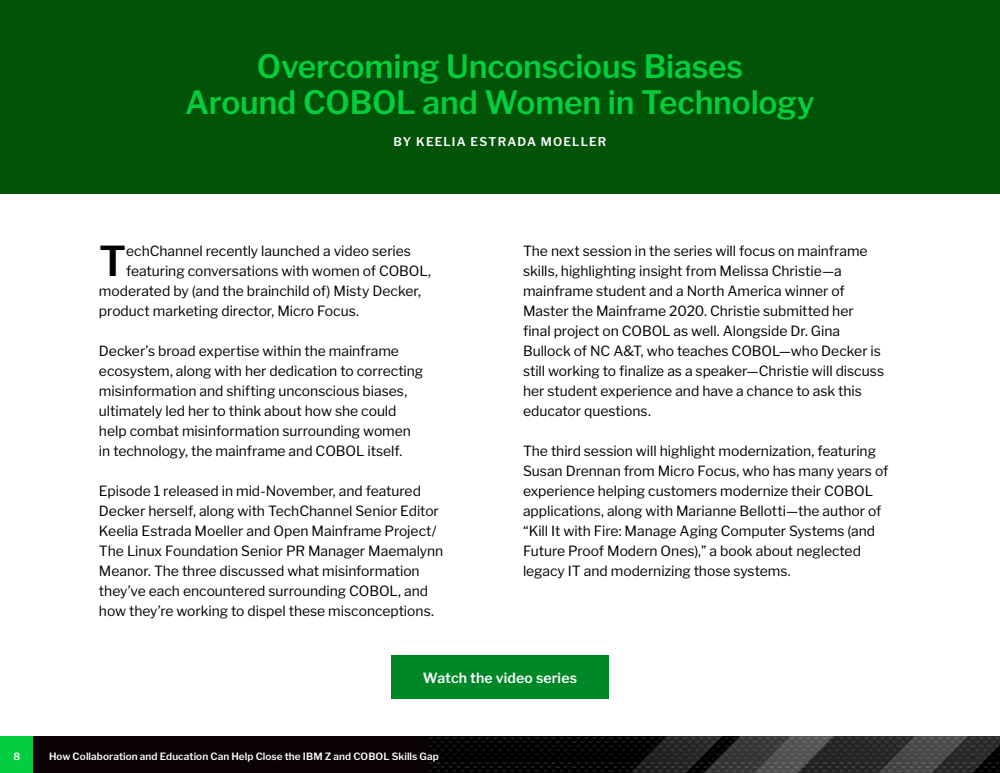
<style>
.page{position:relative;width:1000px;height:773px;background:#fff}
.page>*{position:absolute;margin:0;border:0;box-sizing:border-box;transform-origin:0 0}
.Body_Copy{font:600 41px "Libre Franklin";color:#000}
.Sidebar_Headline{font:600 32px/36px "Libre Franklin";letter-spacing:-.005em;color:#03ce3d;text-align:center}
.Body_Copy-2{font:14px/20px "Libre Franklin";color:#000}
.Cover_dek{font:600 14px "Libre Franklin";letter-spacing:.005em;color:#fff}
.Section_dek{font:600 12px "Libre Franklin";letter-spacing:.095em;color:#fff}
.t1{font:600 10px "Libre Franklin";letter-spacing:.01em;color:#fff}
</style>
<div class="page">
<div style="left:0;top:0;width:1000px;height:194px;background:#005307"></div>
<div style="left:391px;top:655px;width:218px;height:43px;background:#008828"></div>
<div style="left:33px;top:737px;width:967px;height:36px;background:#0a0203"></div>
<div style="left:0;top:737px;width:33px;height:36px;background:#03ce3d"></div>
<svg style="left:429px;top:737px;width:571px;height:35px"></svg>
<p class="Sidebar_Headline" style="left:185px;top:49px;width:631px">Overcoming Unconscious Biases<br>Around COBOL and Women in Technology</p>
<p class="Section_dek" style="left:394px;top:135px;width:214px">BY KEELIA ESTRADA MOELLER</p>
<p class="t1" style="left:14px;top:750px;width:8px">8</p>
<p class="Body_Copy" style="left:99px;top:236px;width:29px">T</p>
<p class="Body_Copy-2" style="left:126px;top:241px;width:286px">echChannel recently launched a video series</p>
<p class="Body_Copy-2" style="left:126px;top:261px;width:306px">featuring conversations with women of COBOL,</p>
<p class="Body_Copy-2" style="left:99px;top:281px;width:323px">moderated by (and the brainchild of) Misty Decker,</p>
<p class="Body_Copy-2" style="left:99px;top:301px;width:262px">product marketing director, Micro Focus.</p>
<p class="Body_Copy-2" style="left:99px;top:341px;width:326px">Decker’s broad expertise within the mainframe ecosystem, along with her dedication to correcting misinformation and shifting unconscious biases, ultimately led her to think about how she could help combat misinformation surrounding women in technology, the mainframe and COBOL itself.</p>
<p class="Body_Copy-2" style="left:99px;top:481px;width:346px">Episode 1 released in mid-November, and featured Decker herself, along with TechChannel Senior Editor Keelia Estrada Moeller and Open Mainframe Project/ The Linux Foundation Senior PR Manager Maemalynn Meanor. The three discussed what misinformation they’ve each encountered surrounding COBOL, and how they’re working to dispel these misconceptions.</p>
<p class="Body_Copy-2" style="left:523px;top:241px;width:363px">The next session in the series will focus on mainframe skills, highlighting insight from Melissa Christie—a mainframe student and a North America winner of Master the Mainframe 2020. Christie submitted her final project on COBOL as well. Alongside Dr. Gina Bullock of NC A&amp;T, who teaches COBOL—who Decker is still working to finalize as a speaker—Christie will discuss her student experience and have a chance to ask this educator questions.</p>
<p class="Body_Copy-2" style="left:523px;top:441px;width:367px">The third session will highlight modernization, featuring Susan Drennan from Micro Focus, who has many years of experience helping customers modernize their COBOL applications, along with Marianne Bellotti—the author of “Kill It with Fire: Manage Aging Computer Systems (and Future Proof Modern Ones),” a book about neglected legacy IT and modernizing those systems.</p>
<p class="Cover_dek" style="left:423px;top:670px;width:156px">Watch the video series</p>
<p class="t1" style="left:49px;top:750px;width:392px">How Collaboration and Education Can Help Close the IBM Z and COBOL Skills Gap</p>
</div>
